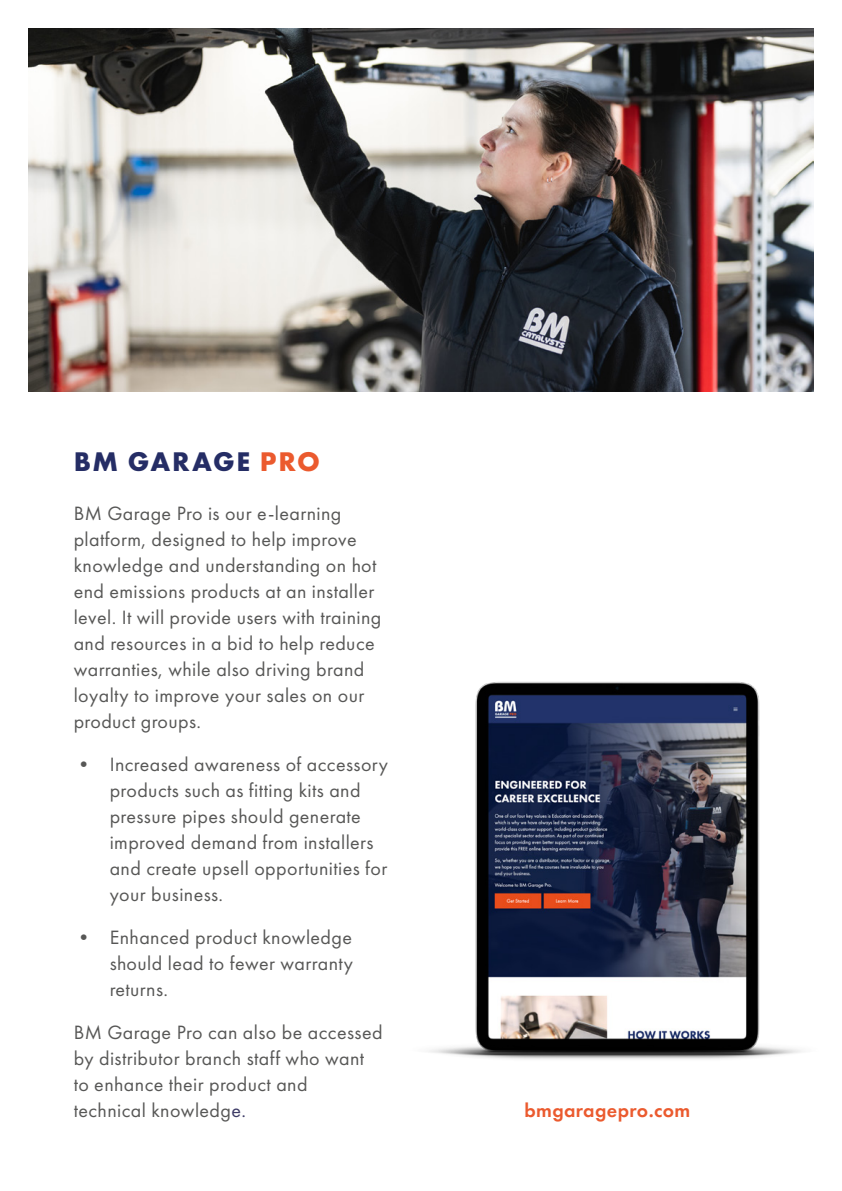
<style>
.page{position:relative;width:842px;height:1191px;background:#fff}
.page>*{position:absolute;margin:0;border:0;box-sizing:border-box;transform-origin:0 0}
.t1{font:700 28px "Futura PT";letter-spacing:.055em;color:#252d65}
.t2{font:20px/26px "Futura PT";letter-spacing:.02em;color:#575756}
.t3{font:600 20px "Futura PT";letter-spacing:.02em;color:#eb5a2e}
.s1{color:#eb5a2e}
.s2{color:#3d3b66}
</style>
<div class="page">
<img style="left:28px;top:28px;width:786px;height:363px">
<img style="left:429px;top:681px;width:373px;height:378px">
<h1 class="t1" style="left:74px;top:444px;width:248px">BM GARAGE <span class="s1">PRO</span></h1>
<p class="t2" style="left:74px;top:500px;width:309px">BM Garage Pro is our e-learning platform, designed to help improve knowledge and understanding on hot end emissions products at an installer level. It will provide users with training and resources in a bid to help reduce warranties, while also driving brand loyalty to improve your sales on our product groups.</p>
<p class="t2" style="left:110px;top:751px;width:280px;text-indent:-36px">• Increased awareness of accessory products such as fitting kits and pressure pipes should generate improved demand from installers and create upsell opportunities for your business.</p>
<p class="t2" style="left:110px;top:924px;width:245px;text-align:justify;text-indent:-36px">• Enhanced product knowledge should lead to fewer warranty returns.</p>
<p class="t2" style="left:74px;top:1019px;width:310px">BM Garage Pro can also be accessed by distributor branch staff who want to enhance their product and technical knowledg<span class="s2">e.</span></p>
<p class="t3" style="left:524px;top:1098px;width:168px">bmgaragepro.com</p>
</div>
